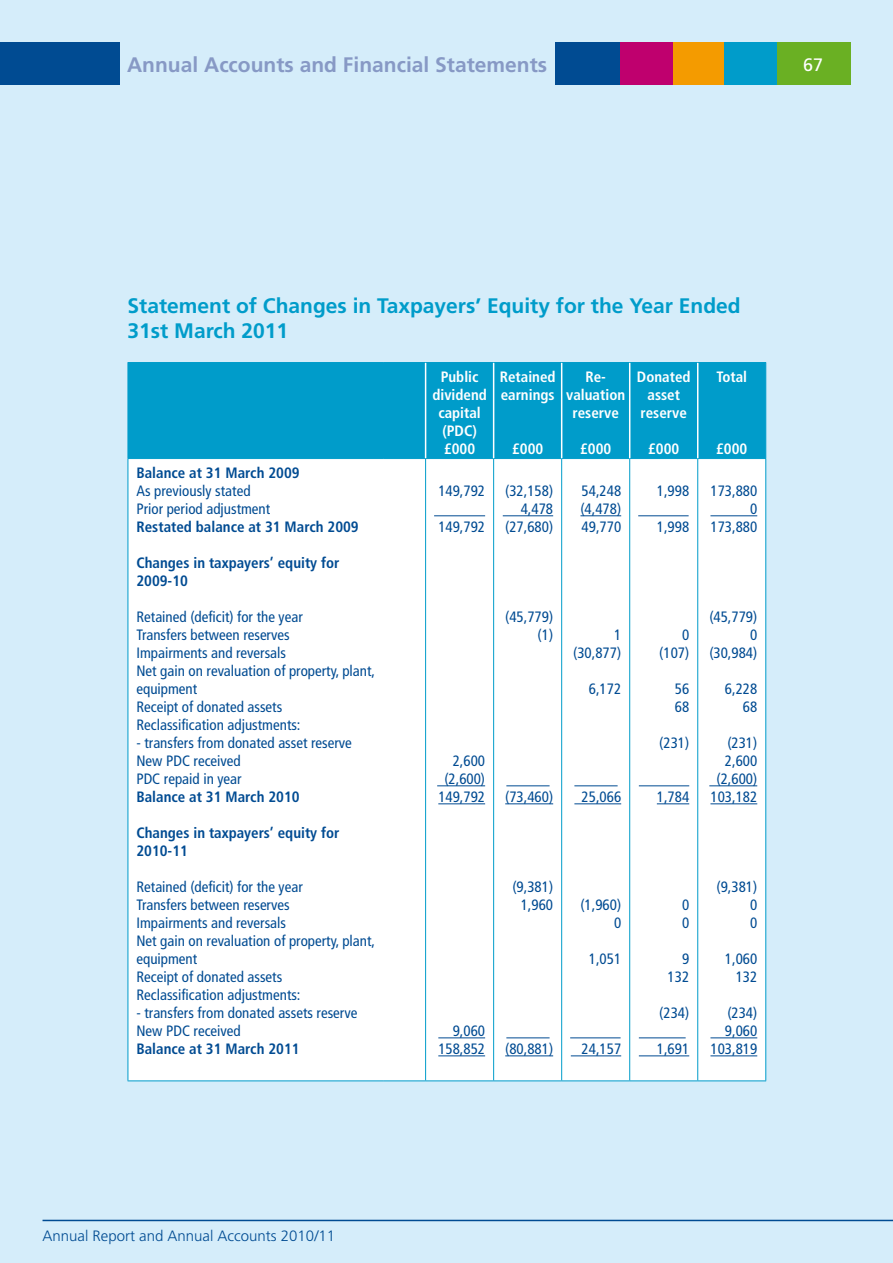
<style>
.page{position:relative;width:893px;height:1263px;background:#d5edfa}
.page>*{position:absolute;margin:0;border:0;box-sizing:border-box;transform-origin:0 0}
.t1{font:700 21px/25.2px "Frutiger";color:#009cca}
.t2{font:700 21px "Frutiger";color:#8799c5}
.t3{font:18px "Frutiger LT Std";color:#fff}
.t4{font:condensed 15px/18px "Frutiger";color:#004b92;text-align:right}
.t5{font:700 condensed 15px/18px "Frutiger";color:#004b92}
.t6{font:700 condensed 15px/18px "Frutiger";color:#fff;text-align:center}
.t7{font:300 15px "Frutiger";color:#004b92}
</style>
<div class="page">
<div style="left:129px;top:363px;width:636px;height:95px;background:#009cca"></div>
<div style="left:129px;top:459px;width:636px;height:621px;background:#fff"></div>
<hr style="left:128px;top:362px;width:255px;height:1px;background:#009cca">
<hr style="left:128px;top:363px;width:1px;height:95px;background:#009cca">
<hr style="left:383px;top:362px;width:43px;height:1px;background:#009cca">
<hr style="left:426px;top:362px;width:68px;height:1px;background:#009cca">
<hr style="left:494px;top:362px;width:68px;height:1px;background:#009cca">
<hr style="left:562px;top:362px;width:68px;height:1px;background:#009cca">
<hr style="left:630px;top:362px;width:68px;height:1px;background:#009cca">
<hr style="left:698px;top:362px;width:68px;height:1px;background:#009cca">
<hr style="left:765px;top:363px;width:1px;height:95px;background:#009cca">
<hr style="left:426px;top:458px;width:68px;height:1px;background:#009cca">
<hr style="left:494px;top:458px;width:68px;height:1px;background:#009cca">
<hr style="left:493px;top:459px;width:1px;height:621px;background:#009cca">
<hr style="left:562px;top:458px;width:68px;height:1px;background:#009cca">
<hr style="left:561px;top:459px;width:1px;height:621px;background:#009cca">
<hr style="left:630px;top:458px;width:68px;height:1px;background:#009cca">
<hr style="left:629px;top:459px;width:1px;height:621px;background:#009cca">
<hr style="left:698px;top:458px;width:68px;height:1px;background:#009cca">
<hr style="left:697px;top:459px;width:1px;height:621px;background:#009cca">
<hr style="left:765px;top:459px;width:1px;height:621px;background:#009cca">
<hr style="left:426px;top:1080px;width:68px;height:1px;background:#009cca">
<hr style="left:494px;top:1080px;width:68px;height:1px;background:#009cca">
<hr style="left:562px;top:1080px;width:68px;height:1px;background:#009cca">
<hr style="left:630px;top:1080px;width:68px;height:1px;background:#009cca">
<hr style="left:698px;top:1080px;width:68px;height:1px;background:#009cca">
<hr style="left:425px;top:363px;width:1px;height:95px;background:#fff">
<hr style="left:493px;top:363px;width:1px;height:95px;background:#fff">
<hr style="left:561px;top:363px;width:1px;height:95px;background:#fff">
<hr style="left:629px;top:363px;width:1px;height:95px;background:#fff">
<hr style="left:697px;top:363px;width:1px;height:95px;background:#fff">
<hr style="left:128px;top:458px;width:255px;height:1px;background:#009cca">
<hr style="left:128px;top:459px;width:1px;height:621px;background:#009cca">
<hr style="left:383px;top:458px;width:43px;height:1px;background:#009cca">
<hr style="left:425px;top:459px;width:1px;height:621px;background:#009cca">
<hr style="left:128px;top:1080px;width:255px;height:1px;background:#009cca">
<hr style="left:383px;top:1080px;width:43px;height:1px;background:#009cca">
<hr style="left:434px;top:515px;width:51px;height:1px;background:#004b92">
<hr style="left:437px;top:785px;width:48px;height:1px;background:#004b92">
<hr style="left:438px;top:803px;width:47px;height:1px;background:#004b92">
<hr style="left:438px;top:1037px;width:47px;height:1px;background:#004b92">
<hr style="left:438px;top:1055px;width:47px;height:1px;background:#004b92">
<hr style="left:503px;top:515px;width:50px;height:1px;background:#004b92">
<hr style="left:506px;top:785px;width:44px;height:1px;background:#004b92">
<hr style="left:505px;top:803px;width:48px;height:1px;background:#004b92">
<hr style="left:506px;top:1037px;width:44px;height:1px;background:#004b92">
<hr style="left:505px;top:1055px;width:48px;height:1px;background:#004b92">
<hr style="left:580px;top:515px;width:41px;height:1px;background:#004b92">
<hr style="left:574px;top:785px;width:44px;height:1px;background:#004b92">
<hr style="left:574px;top:803px;width:47px;height:1px;background:#004b92">
<hr style="left:570px;top:1037px;width:51px;height:1px;background:#004b92">
<hr style="left:571px;top:1055px;width:50px;height:1px;background:#004b92">
<hr style="left:638px;top:515px;width:51px;height:1px;background:#004b92">
<hr style="left:639px;top:785px;width:50px;height:1px;background:#004b92">
<hr style="left:657px;top:803px;width:32px;height:1px;background:#004b92">
<hr style="left:639px;top:1037px;width:47px;height:1px;background:#004b92">
<hr style="left:639px;top:1055px;width:50px;height:1px;background:#004b92">
<hr style="left:710px;top:515px;width:47px;height:1px;background:#004b92">
<hr style="left:709px;top:785px;width:48px;height:1px;background:#004b92">
<hr style="left:710px;top:803px;width:47px;height:1px;background:#004b92">
<hr style="left:710px;top:1037px;width:47px;height:1px;background:#004b92">
<hr style="left:710px;top:1055px;width:47px;height:1px;background:#004b92">
<hr style="left:43px;top:1220px;width:850px;height:1px;background:#004b92">
<div style="left:672px;top:43px;width:53px;height:42px;background:#f49b00"></div>
<div style="left:620px;top:43px;width:52px;height:42px;background:#bf006e"></div>
<div style="left:0;top:43px;width:119px;height:42px;background:#004b92"></div>
<div style="left:556px;top:43px;width:64px;height:42px;background:#004b92"></div>
<div style="left:725px;top:43px;width:52px;height:42px;background:#009cca"></div>
<div style="left:777px;top:43px;width:73px;height:42px;background:#6ab023"></div>
<h1 class="t2" style="left:127px;top:52px;width:422px">Annual Accounts and Financial Statements</h1>
<p class="t3" style="left:803px;top:54px;width:22px">67</p>
<h1 class="t1" style="left:128px;top:293px;width:615px">Statement of Changes in Taxpayers’ Equity for the Year Ended<br>31st March 2011</h1>
<p class="t6" style="left:432px;top:368px;width:56px">Public dividend capital (PDC) £000</p>
<p class="t6" style="left:500px;top:368px;width:57px;text-align:left">Retained earnings</p>
<p class="t6" style="left:637px;top:368px;width:55px">Donated asset reserve</p>
<p class="t6" style="left:648px;top:440px;width:33px">£000</p>
<p class="t6" style="left:716px;top:368px;width:32px">Total</p>
<p class="t6" style="left:566px;top:368px;width:60px">Re&shy;valuation reserve</p>
<p class="t6" style="left:580px;top:440px;width:33px">£000</p>
<p class="t6" style="left:512px;top:440px;width:33px">£000</p>
<p class="t6" style="left:716px;top:440px;width:33px">£000</p>
<p class="t5" style="left:136px;top:464px;width:165px">Balance at 31 March 2009</p>
<p class="t4" style="left:136px;top:482px;width:135px;text-align:left">As previously stated<br>Prior period adjustment</p>
<p class="t5" style="left:136px;top:518px;width:224px">Restated balance at 31 March 2009</p>
<p class="t5" style="left:136px;top:554px;width:205px">Changes in taxpayers’ equity for<br>2009-10</p>
<p class="t4" style="left:136px;top:608px;width:240px;text-align:left">Retained (deficit) for the year<br>Transfers between reserves<br>Impairments and reversals<br>Net gain on revaluation of property, plant, equipment<br>Receipt of donated assets<br>Reclassification adjustments:</p>
<p class="t4" style="left:136px;top:734px;width:217px;text-align:left">- transfers from donated asset reserve<br>New PDC received<br>PDC repaid in year</p>
<p class="t5" style="left:136px;top:788px;width:165px">Balance at 31 March 2010</p>
<p class="t5" style="left:136px;top:824px;width:205px">Changes in taxpayers’ equity for<br>2010-11</p>
<p class="t4" style="left:136px;top:878px;width:240px;text-align:left">Retained (deficit) for the year<br>Transfers between reserves<br>Impairments and reversals<br>Net gain on revaluation of property, plant, equipment<br>Receipt of donated assets<br>Reclassification adjustments:</p>
<p class="t4" style="left:136px;top:1004px;width:222px;text-align:left">- transfers from donated assets reserve<br>New PDC received</p>
<p class="t5" style="left:136px;top:1040px;width:165px">Balance at 31 March 2011</p>
<p class="t4" style="left:438px;top:482px;width:48px">149,792</p>
<p class="t4" style="left:438px;top:518px;width:48px">149,792</p>
<p class="t4" style="left:505px;top:482px;width:49px">(32,158)<br>4,478 (27,680)</p>
<p class="t4" style="left:580px;top:482px;width:42px;text-align:justify">54,248 (4,478)<br>49,770</p>
<p class="t4" style="left:505px;top:608px;width:49px">(45,779) (1)</p>
<p class="t4" style="left:573px;top:626px;width:49px">1 (30,877)</p>
<p class="t4" style="left:589px;top:680px;width:34px">6,172</p>
<p class="t4" style="left:438px;top:752px;width:48px">2,600 (2,600)<br>149,792</p>
<p class="t4" style="left:505px;top:788px;width:49px">(73,460)</p>
<p class="t4" style="left:582px;top:788px;width:41px">25,066</p>
<p class="t4" style="left:512px;top:878px;width:42px;text-align:center">(9,381)<br>1,960</p>
<p class="t4" style="left:438px;top:1022px;width:48px">9,060<br>158,852</p>
<p class="t4" style="left:505px;top:1040px;width:49px">(80,881)</p>
<p class="t4" style="left:580px;top:896px;width:42px">(1,960)<br>0</p>
<p class="t4" style="left:589px;top:950px;width:34px">1,051</p>
<p class="t4" style="left:582px;top:1040px;width:41px">24,157</p>
<p class="t4" style="left:657px;top:482px;width:34px">1,998</p>
<p class="t4" style="left:657px;top:518px;width:34px">1,998</p>
<p class="t4" style="left:710px;top:482px;width:48px">173,880<br>0<br>173,880</p>
<p class="t4" style="left:659px;top:626px;width:31px">0 (107)</p>
<p class="t4" style="left:675px;top:680px;width:16px;text-align:left">56<br>68</p>
<p class="t4" style="left:659px;top:734px;width:31px">(231)</p>
<p class="t4" style="left:657px;top:788px;width:34px">1,784</p>
<p class="t4" style="left:709px;top:608px;width:49px">(45,779)<br>0 (30,984)</p>
<p class="t4" style="left:725px;top:680px;width:34px">6,228<br>68</p>
<p class="t4" style="left:710px;top:734px;width:48px">(231)<br>2,600 (2,600)<br>103,182</p>
<p class="t4" style="left:682px;top:896px;width:9px;text-align:left">0<br>0</p>
<p class="t4" style="left:668px;top:950px;width:23px">9<br>132</p>
<p class="t4" style="left:659px;top:1004px;width:31px">(234)</p>
<p class="t4" style="left:657px;top:1040px;width:34px">1,691</p>
<p class="t4" style="left:750px;top:878px;width:9px;text-align:justify;text-indent:-34px">(9,381)<br>0<br>0</p>
<p class="t4" style="left:725px;top:950px;width:34px">1,060<br>132</p>
<p class="t4" style="left:710px;top:1004px;width:48px">(234)<br>9,060<br>103,819</p>
<p class="t7" style="left:43px;top:1227px;width:294px">Annual Report and Annual Accounts 2010/11</p>
</div>
